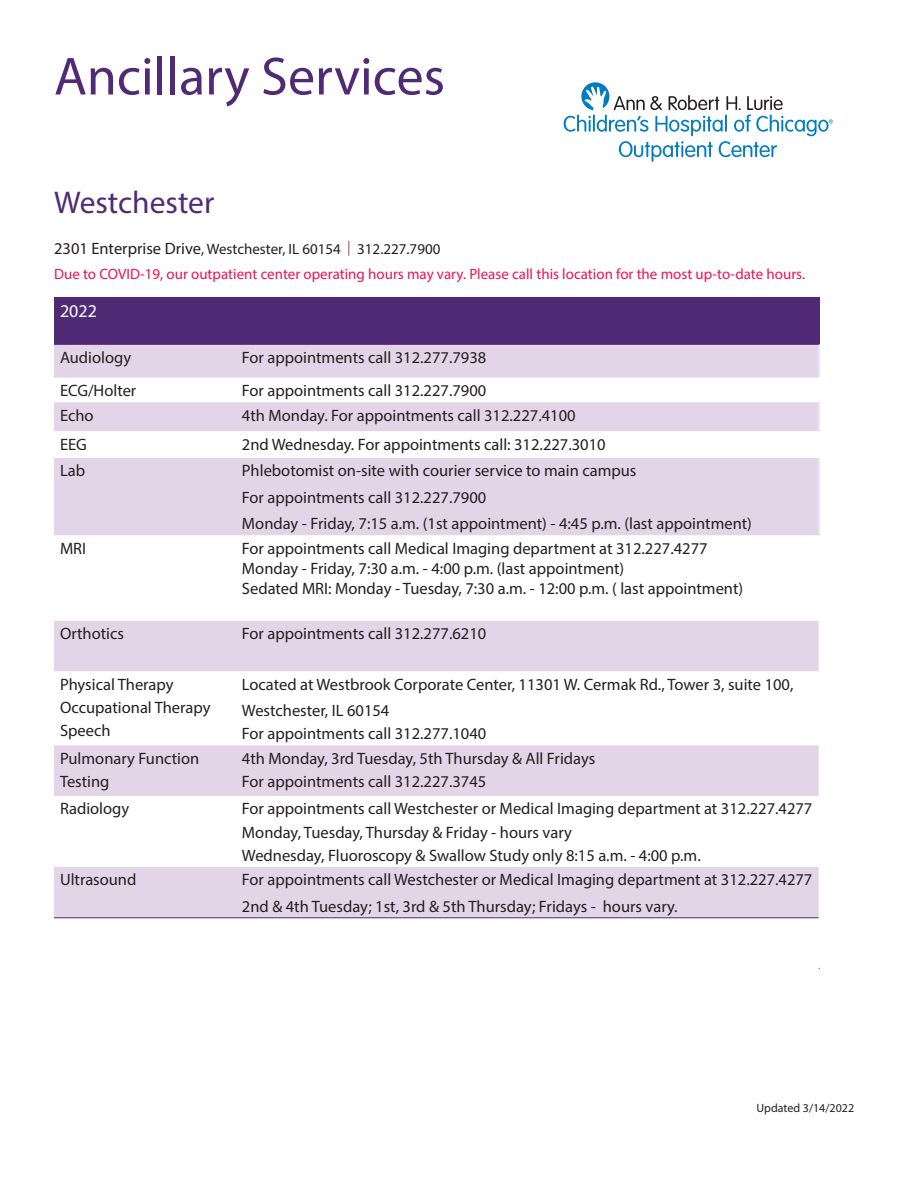
<style>
.page{position:relative;width:918px;height:1188px;background:#fff}
.page>*{position:absolute;margin:0;border:0;box-sizing:border-box;transform-origin:0 0}
.t1{font:54px "Myriad Pro";color:#512a75}
.t2{font:31.5px "Myriad Pro";color:#512a75}
.t3{font:18px "Myriad Pro";color:#fff}
.t4{font:16.5px "Myriad Pro";color:#231f20}
.t5{font:15px "Myriad Pro";color:#ed1255}
.t6{font:15px "Myriad Pro";color:#231f20}
.t7{font:12px "Myriad Pro";color:#231f20}
.s1{font-size:16.5px}
.s2{color:#9a4c9d}
</style>
<div class="page">
<svg style="left:564px;top:82px;width:269px;height:80px"></svg>
<div style="left:54px;top:297px;width:864px;height:47px;background:#512a75"></div>
<svg style="left:54px;top:345px;width:765px;height:572px;fill:#e4d4e7"></svg>
<svg style="left:54px;top:378px;width:766px;height:243px"></svg>
<hr style="left:819px;top:968px;width:99px;height:1px;background:#40ae49">
<hr style="left:54px;top:344px;width:188px;height:1px;background:#512a75">
<hr style="left:242px;top:344px;width:577px;height:1px;background:#512a75">
<hr style="left:54px;top:917px;width:188px;height:1px;background:#512a75">
<hr style="left:242px;top:917px;width:577px;height:1px;background:#512a75">
<div style="left:821px;top:275px;width:97px;height:699px;background:#fff"></div>
<p class="t1" style="left:54px;top:43px;width:393px">Ancillary Services</p>
<p class="t2" style="left:54px;top:183px;width:162px">Westchester</p>
<p class="t6" style="left:54px;top:239px;width:388px"><span class="s1">2301 Enterprise Drive</span>, Westchester, IL 60154 <span class="s2">|</span> 312.227.7900</p>
<p class="t5" style="left:54px;top:265px;width:753px">Due to COVID-19, our outpatient center operating hours may vary. Please call this location for the most up-to-date hours.</p>
<p class="t3" style="left:60px;top:300px;width:38px">2022</p>
<p class="t4" style="left:60px;top:347px;width:73px">Audiology</p>
<p class="t4" style="left:242px;top:347px;width:246px">For appointments call 312.277.7938</p>
<p class="t4" style="left:60px;top:380px;width:78px">ECG/Holter</p>
<p class="t4" style="left:242px;top:380px;width:246px">For appointments call 312.227.7900</p>
<p class="t4" style="left:60px;top:405px;width:35px">Echo</p>
<p class="t4" style="left:242px;top:405px;width:335px">4th Monday. For appointments call 312.227.4100</p>
<p class="t4" style="left:60px;top:434px;width:28px">EEG</p>
<p class="t4" style="left:242px;top:434px;width:365px">2nd Wednesday. For appointments call: 312.227.3010</p>
<p class="t4" style="left:60px;top:461px;width:27px">Lab</p>
<p class="t4" style="left:242px;top:461px;width:396px">Phlebotomist on-site with courier service to main campus</p>
<p class="t4" style="left:242px;top:487px;width:246px">For appointments call 312.227.7900</p>
<p class="t4" style="left:242px;top:514px;width:512px">Monday - Friday, 7:15 a.m. (1st appointment) - 4:45 p.m. (last appointment)</p>
<p class="t4" style="left:60px;top:538px;width:28px">MRI</p>
<p class="t4" style="left:242px;top:538px;width:467px">For appointments call Medical Imaging department at 312.227.4277</p>
<p class="t4" style="left:242px;top:558px;width:384px">Monday - Friday, 7:30 a.m. - 4:00 p.m. (last appointment)</p>
<p class="t4" style="left:242px;top:579px;width:503px">Sedated MRI: Monday - Tuesday, 7:30 a.m. - 12:00 p.m. ( last appointment)</p>
<p class="t4" style="left:60px;top:623px;width:66px">Orthotics</p>
<p class="t4" style="left:242px;top:623px;width:246px">For appointments call 312.277.6210</p>
<p class="t4" style="left:60px;top:674px;width:115px">Physical Therapy</p>
<p class="t4" style="left:60px;top:697px;width:152px">Occupational Therapy</p>
<p class="t4" style="left:60px;top:720px;width:52px">Speech</p>
<p class="t4" style="left:242px;top:674px;width:553px">Located at Westbrook Corporate Center, 11301 W. Cermak Rd., Tower 3, suite 100,</p>
<p class="t4" style="left:242px;top:700px;width:149px">Westchester, IL 60154</p>
<p class="t4" style="left:242px;top:724px;width:246px">For appointments call 312.277.1040</p>
<p class="t4" style="left:60px;top:748px;width:141px">Pulmonary Function</p>
<p class="t4" style="left:60px;top:771px;width:51px">Testing</p>
<p class="t4" style="left:242px;top:748px;width:355px">4th Monday, 3rd Tuesday, 5th Thursday &amp; All Fridays</p>
<p class="t4" style="left:242px;top:771px;width:246px">For appointments call 312.227.3745</p>
<p class="t4" style="left:60px;top:799px;width:71px">Radiology</p>
<p class="t4" style="left:242px;top:799px;width:572px">For appointments call Westchester or Medical Imaging department at 312.227.4277</p>
<p class="t4" style="left:242px;top:822px;width:332px">Monday, Tuesday, Thursday &amp; Friday - hours vary</p>
<p class="t4" style="left:242px;top:845px;width:460px">Wednesday, Fluoroscopy &amp; Swallow Study only 8:15 a.m. - 4:00 p.m.</p>
<p class="t4" style="left:60px;top:870px;width:78px">Ultrasound</p>
<p class="t4" style="left:242px;top:870px;width:572px">For appointments call Westchester or Medical Imaging department at 312.227.4277</p>
<p class="t4" style="left:242px;top:896px;width:437px">2nd &amp; 4th Tuesday; 1st, 3rd &amp; 5th Thursday; Fridays - hours vary.</p>
<p class="t7" style="left:757px;top:1101px;width:99px">Updated 3/14/2022</p>
</div>
